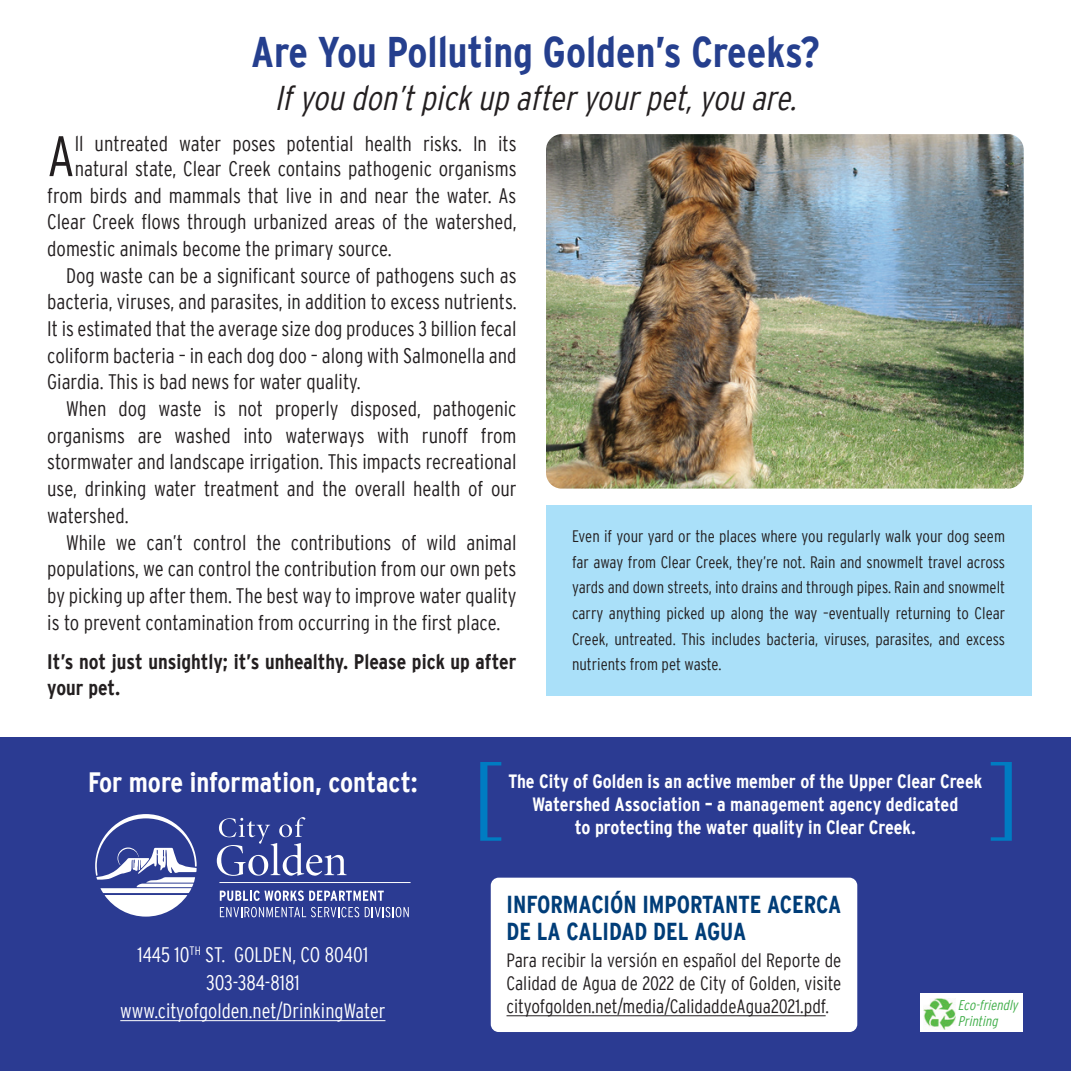
<style>
.page{position:relative;width:1071px;height:1071px;background:#fff}
.page>*{position:absolute;margin:0;border:0;box-sizing:border-box;transform-origin:0 0}
.t1{font:300 condensed 57.05px "Interstate";color:#231f20}
.t2{font:700 condensed 42.88px "Interstate";color:#253f8e}
.t3{font:italic 300 condensed 34.3px "Interstate";color:#231f20}
.t4{font:700 condensed 28px "Interstate";color:#fff}
.t5{font:700 condensed 24.5px/27.1px "Interstate";color:#003d78}
.t6{font:300 condensed 21px/26.6px "Interstate";color:#231f20;text-align:justify}
.t7{font:700 condensed 21px/26.6px "Interstate";color:#231f20}
.t8{font:300 condensed 21px/28px "Interstate";color:#fff;text-align:center}
.t9{font:300 condensed 20.65px "Interstate";color:#fff}
.t10{font:700 condensed 19.25px/22.8px "Interstate";color:#fff;text-align:center}
.t11{font:300 condensed 19.25px/23.1px "Interstate";color:#231f20;text-align:justify}
.t12{font:300 condensed 16.62px/25.7px "Interstate";color:#231f20;text-align:justify}
.t13{font:italic 300 condensed 14px/15.4px "Interstate";color:#40ae49}
</style>
<div class="page">
<img style="left:546px;top:134px;width:478px;height:355px">
<div style="left:0;top:737px;width:1071px;height:334px;background:#2b3b92"></div>
<svg style="left:95px;top:814px;width:102px;height:103px"></svg>
<svg style="left:217px;top:817px;width:130px;height:59px"></svg>
<svg style="left:220px;top:890px;width:164px;height:11px"></svg>
<svg style="left:220px;top:907px;width:139px;height:10px"></svg>
<svg style="left:365px;top:907px;width:44px;height:10px"></svg>
<hr style="left:219px;top:882px;width:192px;height:1px;background:#fff">
<hr style="left:120px;top:1020px;width:265px;height:1px;background:#fff">
<div style="left:491px;top:878px;width:366px;height:154px;background:#fff;border-radius:8px"></div>
<hr style="left:507px;top:1015px;width:319px;height:1px;background:#231f20">
<div style="left:920px;top:993px;width:103px;height:39px;background:#fff"></div>
<img style="left:924px;top:998px;width:31px;height:32px">
<svg style="left:480px;top:762px;width:21px;height:79px"></svg>
<svg style="left:991px;top:762px;width:21px;height:79px"></svg>
<div style="left:546px;top:505px;width:485px;height:191px;background:#aae0f9"></div>
<h2 class="t2" style="left:251px;top:28px;width:570px">Are You Polluting Golden’s Creeks?</h2>
<h2 class="t3" style="left:275px;top:79px;width:531px">Ifyou don’tpickup afteryourpet,you are.</h2>
<p class="t1" style="left:47px;top:124px;width:29px">A</p>
<p class="t6" style="left:75px;top:130px;width:443px">ll untreated water poses potential health risks. In its</p>
<p class="t6" style="left:75px;top:155px;width:443px">natural state, Clear Creek contains pathogenic organisms</p>
<p class="t6" style="left:47px;top:182px;width:471px">from birds and mammals that live in and near the water. As</p>
<p class="t6" style="left:47px;top:209px;width:471px">Clear Creek flows through urbanized areas of the watershed,</p>
<p class="t6" style="left:47px;top:235px;width:346px">domestic animals become the primary source.</p>
<p class="t6" style="left:47px;top:262px;width:471px;text-indent:19px">Dog waste can be a significant source of pathogens such as bacteria, viruses, and parasites, in addition to excess nutrients.<br>It is estimated that the average size dog produces 3 billion fecal coliform bacteria – in each dog doo – along with Salmonella and Giardia. This is bad news for water quality.</p>
<p class="t6" style="left:47px;top:395px;width:471px;text-indent:19px">When dog waste is not properly disposed, pathogenic organisms are washed into waterways with runoff from stormwater and landscape irrigation. This impacts recreational use, drinking water treatment and the overall health of our watershed.</p>
<p class="t6" style="left:47px;top:529px;width:471px;text-indent:19px">While we can’t control the contributions of wild animal populations, we can control the contribution from our own pets by picking up after them. The best way to improve water quality is to prevent contamination from occurring in the first place.</p>
<p class="t7" style="left:47px;top:648px;width:471px">It’s not just unsightly; it’s unhealthy. Please pick up after your pet.</p>
<p class="t12" style="left:572px;top:523px;width:435px">Even if your yard or the places where you regularly walk your dog seem far away from Clear Creek, they’re not. Rain and snowmelt travel across yards and down streets, into drains and through pipes. Rain and snowmelt carry anything picked up along the way –eventually returning to Clear Creek, untreated. This includes bacteria, viruses, parasites, and excess nutrients from pet waste.</p>
<p class="t4" style="left:88px;top:766px;width:331px">For more information, contact:</p>
<p class="t8" style="left:137px;top:940px;width:232px">1445 10<sup>TH</sup> ST. GOLDEN, CO 80401<br>303-384-8181</p>
<p class="t9" style="left:120px;top:999px;width:267px">www.cityofgolden.net/DrinkingWater</p>
<p class="t10" style="left:508px;top:770px;width:475px">The City of Golden is an active member of the Upper Clear Creek<br>Watershed Association – a management agency dedicated<br>to protecting the water quality in Clear Creek.</p>
<p class="t5" style="left:507px;top:891px;width:336px">INFORMACIÓN IMPORTANTE ACERCA<br>DE LA CALIDAD DEL AGUA</p>
<p class="t11" style="left:507px;top:949px;width:337px">Para recibir la versión en español del Reporte de Calidad de Agua de 2022 de City of Golden, visite cityofgolden.net/media/CalidaddeAgua2021.pdf.</p>
<p class="t13" style="left:958px;top:997px;width:65px">Eco-friendly<br>Printing</p>
</div>
